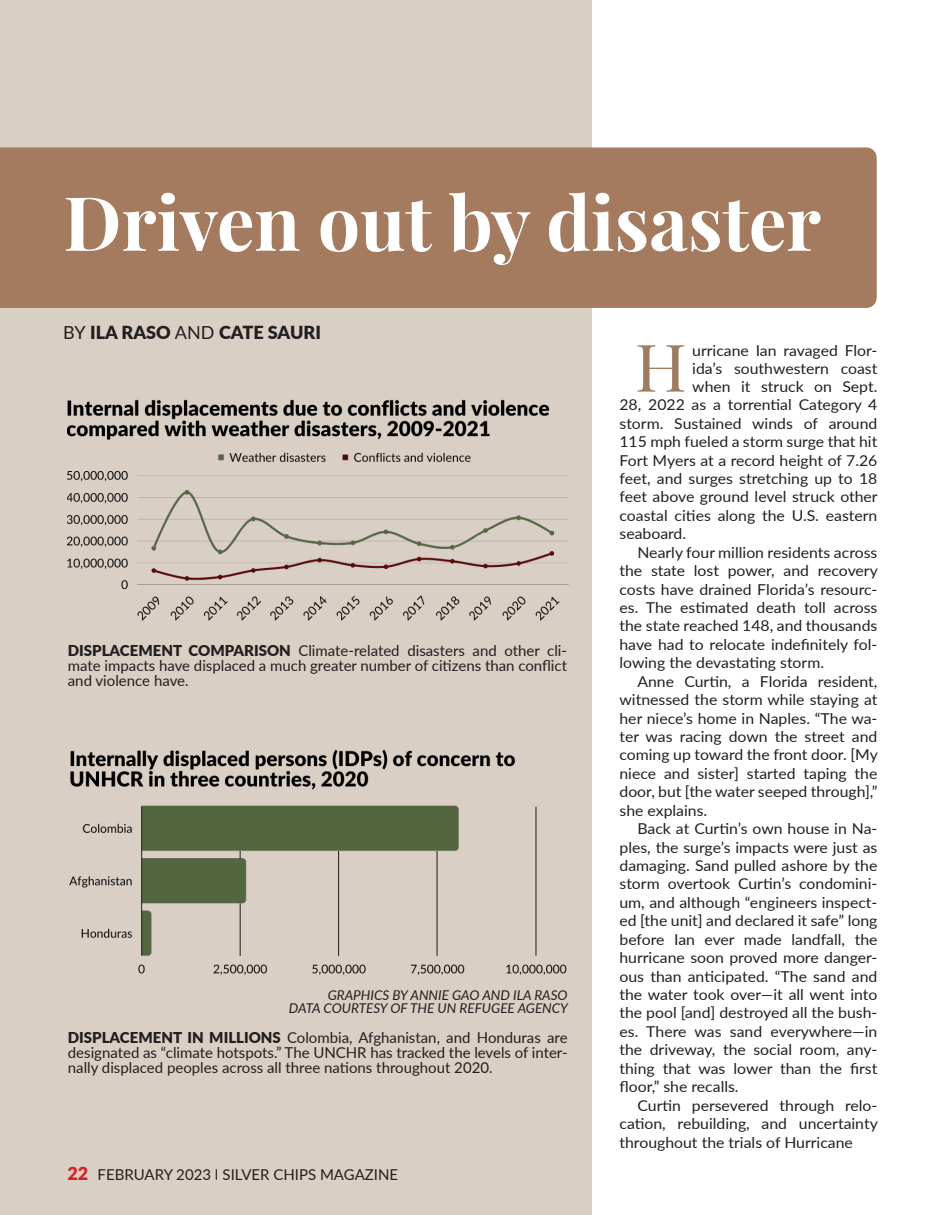
<style>
.page{position:relative;width:945px;height:1215px;background:#fff}
.page>*{position:absolute;margin:0;border:0;box-sizing:border-box;transform-origin:0 0}
.t1{font:700 75px "Playfair Display";color:#fff}
.t2{font:65.85px "Playfair Display";color:#9e7c62;scale:1.05 1}
.t3{font:900 18px "Lato";color:#231f20}
.t4{font:15px "Lato";color:#231f20;scale:1.05 1}
.t5{font:15px/15px "Lato";color:#231f20;text-align:justify}
.t6{font:italic 13.5px/13.5px "Lato";color:#231f20;text-align:right}
.s1{font-weight:400}
.s2{font-weight:900}
.s3{font-weight:900;font-size:18px;color:#d1232a}
</style>
<div class="page">
<div style="left:0;top:0;width:591px;height:1215px;background:#d9cfc4"></div>
<div style="left:0;top:147px;width:877px;height:161px;background:#a47b5f"></div>
<img style="left:68px;top:399px;width:501px;height:222px">
<img style="left:69px;top:749px;width:498px;height:226px">
<hr style="left:240px;top:903px;width:1px;height:53px;background:#231f20">
<hr style="left:338px;top:851px;width:1px;height:105px;background:#231f20">
<hr style="left:437px;top:851px;width:1px;height:105px;background:#231f20">
<hr style="left:536px;top:807px;width:1px;height:149px;background:#231f20">
<hr style="left:141px;top:806px;width:1px;height:150px;background:#231f20">
<h1 class="t1" style="left:63px;top:176px;width:759px">Driven out by disaster</h1>
<p class="t3" style="left:63px;top:319px;width:259px"><span class="s1">BY</span> ILA RASO <span class="s1">AND</span> CATE SAURI</p>
<p class="t5" style="left:68px;top:642px;width:501px"><span class="s2">DISPLACEMENT COMPARISON</span> Climate-related disasters and other cli&shy;mate impacts have displaced a much greater number of citizens than conflict and violence have.</p>
<p class="t6" style="left:289px;top:987px;width:281px">GRAPHICS BY ANNIE GAO AND ILA RASO<br>DATA COURTESY OF THE UN REFUGEE AGENCY</p>
<p class="t5" style="left:68px;top:1030px;width:501px"><span class="s2">DISPLACEMENT IN MILLIONS</span> Colombia, Afghanistan, and Honduras are designated as “climate hotspots.” The UNCHR has tracked the levels of inter&shy;nally displaced peoples across all three nations throughout 2020.</p>
<p class="t5" style="left:68px;top:1166px;width:332px"><span class="s3">22</span> FEBRUARY 2023 SILVER CHIPS MAGAZINE</p>
<h2 class="t2" style="left:635px;top:326px;width:52px">H</h2>
<p class="t4" style="left:692px;top:340px;width:178px">urricane Ian ravaged Flor-</p>
<p class="t4" style="left:692px;top:358px;width:178px">ida’s southwestern coast</p>
<p class="t4" style="left:692px;top:376px;width:178px">when it struck on Sept.</p>
<p class="t4" style="left:619px;top:394px;width:247px">28, 2022 as a torrential Category 4</p>
<p class="t4" style="left:619px;top:412px;width:247px">storm. Sustained winds of around</p>
<p class="t4" style="left:619px;top:431px;width:247px">115 mph fueled a storm surge that hit</p>
<p class="t4" style="left:619px;top:449px;width:247px">Fort Myers at a record height of 7.26</p>
<p class="t4" style="left:619px;top:468px;width:247px">feet, and surges stretching up to 18</p>
<p class="t4" style="left:619px;top:486px;width:247px">feet above ground level struck other</p>
<p class="t4" style="left:619px;top:505px;width:247px">coastal cities along the U.S. eastern</p>
<p class="t4" style="left:619px;top:523px;width:65px">seaboard.</p>
<p class="t4" style="left:638px;top:542px;width:230px">Nearly four million residents across</p>
<p class="t4" style="left:619px;top:560px;width:248px">the state lost power, and recovery</p>
<p class="t4" style="left:619px;top:578px;width:247px">costs have drained Florida’s resourc-</p>
<p class="t4" style="left:620px;top:597px;width:247px">es. The estimated death toll across</p>
<p class="t4" style="left:620px;top:615px;width:247px">the state reached 148, and thousands</p>
<p class="t4" style="left:620px;top:634px;width:247px">have had to relocate indefinitely fol-</p>
<p class="t4" style="left:620px;top:652px;width:196px">lowing the devastating storm.</p>
<p class="t4" style="left:638px;top:671px;width:230px">Anne Curtin, a Florida resident,</p>
<p class="t4" style="left:620px;top:689px;width:247px">witnessed the storm while staying at</p>
<p class="t4" style="left:620px;top:707px;width:247px">her niece’s home in Naples. “The wa-</p>
<p class="t4" style="left:620px;top:726px;width:247px">ter was racing down the street and</p>
<p class="t4" style="left:620px;top:744px;width:248px">coming up toward the front door. [My</p>
<p class="t4" style="left:620px;top:763px;width:247px">niece and sister] started taping the</p>
<p class="t4" style="left:620px;top:781px;width:247px">door, but [the water seeped through],”</p>
<p class="t4" style="left:620px;top:800px;width:85px">she explains.</p>
<p class="t4" style="left:638px;top:818px;width:230px">Back at Curtin’s own house in Na-</p>
<p class="t4" style="left:620px;top:836px;width:247px">ples, the surge’s impacts were just as</p>
<p class="t4" style="left:620px;top:855px;width:247px">damaging. Sand pulled ashore by the</p>
<p class="t4" style="left:620px;top:873px;width:247px">storm overtook Curtin’s condomini-</p>
<p class="t4" style="left:620px;top:892px;width:247px">um, and although “engineers inspect-</p>
<p class="t4" style="left:620px;top:910px;width:247px">ed [the unit] and declared it safe” long</p>
<p class="t4" style="left:620px;top:929px;width:247px">before Ian ever made landfall, the</p>
<p class="t4" style="left:620px;top:947px;width:247px">hurricane soon proved more danger-</p>
<p class="t4" style="left:620px;top:965px;width:247px">ous than anticipated. “The sand and</p>
<p class="t4" style="left:620px;top:984px;width:247px">the water took over—it all went into</p>
<p class="t4" style="left:620px;top:1002px;width:247px">the pool [and] destroyed all the bush-</p>
<p class="t4" style="left:620px;top:1021px;width:247px">es. There was sand everywhere—in</p>
<p class="t4" style="left:620px;top:1039px;width:247px">the driveway, the social room, any-</p>
<p class="t4" style="left:620px;top:1058px;width:247px">thing that was lower than the first</p>
<p class="t4" style="left:620px;top:1076px;width:115px">floor,” she recalls.</p>
<p class="t4" style="left:638px;top:1094px;width:230px">Curtin persevered through relo-</p>
<p class="t4" style="left:620px;top:1113px;width:248px">cation, rebuilding, and uncertainty</p>
<p class="t4" style="left:620px;top:1131px;width:224px">throughout the trials of Hurricane</p>
</div>
